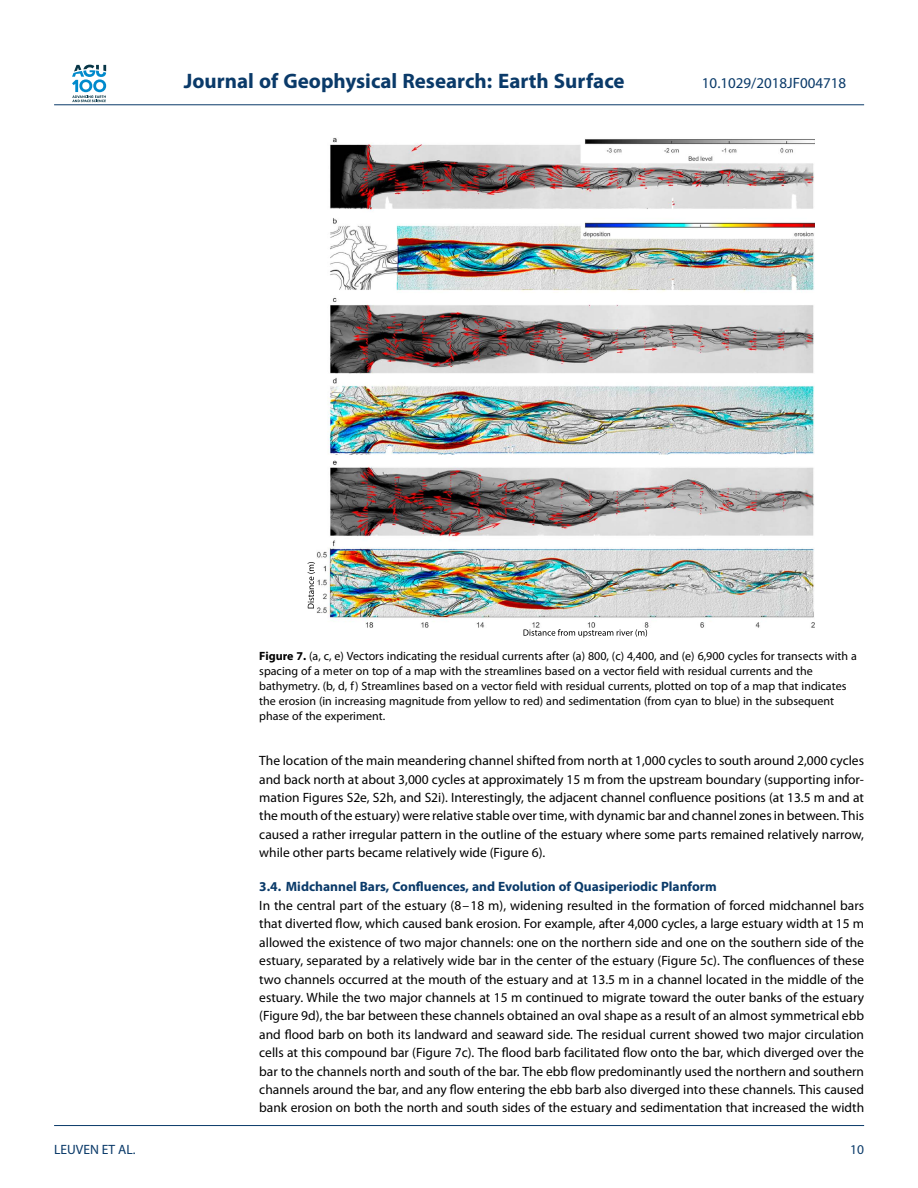
<style>
.page{position:relative;width:918px;height:1188px;background:#fff}
.page>*{position:absolute;margin:0;border:0;box-sizing:border-box;transform-origin:0 0}
.t1{font:700 21px "Myriad Pro";color:#0a3a69}
.t2{font:15px "Myriad Pro";color:#0a3a69}
.t3{font:13.5px/18.5px "Myriad Pro";color:#000;text-align:justify}
.t4{font:700 13.5px "Myriad Pro";color:#0a3a69}
.t5{font:13.5px "Myriad Pro";color:#0a3a69}
.t6{font:12px/15px "Myriad Pro";color:#000}
.s1{font-weight:700}
</style>
<div class="page">
<svg style="left:72px;top:65px;width:34px;height:37px"></svg>
<hr style="left:54px;top:104px;width:810px;height:1px;background:#0a3a69">
<img style="left:316px;top:138px;width:499px;height:490px">
<svg style="left:524px;top:629px;width:123px;height:8px"></svg>
<svg style="left:308px;top:562px;width:7px;height:46px"></svg>
<hr style="left:54px;top:1125px;width:810px;height:1px;background:#0a3a69">
<h1 class="t1" style="left:184px;top:73px;width:442px">Journal of Geophysical Research: Earth Surface</h1>
<p class="t2" style="left:702px;top:78px;width:146px">10.1029/2018JF004718</p>
<p class="t6" style="left:259px;top:650px;width:599px"><span class="s1">Figure 7.</span> (a, c, e) Vectors indicating the residual currents after (a) 800, (c) 4,400, and (e) 6,900 cycles for transects with a spacing of a meter on top of a map with the streamlines based on a vector field with residual currents and the bathymetry. (b, d, f) Streamlines based on a vector field with residual currents, plotted on top of a map that indicates the erosion (in increasing magnitude from yellow to red) and sedimentation (from cyan to blue) in the subsequent phase of the experiment.</p>
<p class="t3" style="left:259px;top:752px;width:606px">The location of the main meandering channel shifted from north at 1,000 cycles to south around 2,000 cycles and back north at about 3,000 cycles at approximately 15 m from the upstream boundary (supporting infor&shy;mation Figures S2e, S2h, and S2i). Interestingly, the adjacent channel confluence positions (at 13.5 m and at the mouth of the estuary) were relative stable over time, with dynamic bar and channel zones in between. This caused a rather irregular pattern in the outline of the estuary where some parts remained relatively narrow, while other parts became relatively wide (Figure 6).</p>
<p class="t4" style="left:259px;top:882px;width:459px">3.4. Midchannel Bars, Confluences, and Evolution of Quasiperiodic Planform</p>
<p class="t3" style="left:259px;top:897px;width:606px">In the central part of the estuary (8–18 m), widening resulted in the formation of forced midchannel bars that diverted flow, which caused bank erosion. For example, after 4,000 cycles, a large estuary width at 15 m allowed the existence of two major channels: one on the northern side and one on the southern side of the estuary, separated by a relatively wide bar in the center of the estuary (Figure 5c). The confluences of these two channels occurred at the mouth of the estuary and at 13.5 m in a channel located in the middle of the estuary. While the two major channels at 15 m continued to migrate toward the outer banks of the estuary (Figure 9d), the bar between these channels obtained an oval shape as a result of an almost symmetrical ebb and flood barb on both its landward and seaward side. The residual current showed two major circulation cells at this compound bar (Figure 7c). The flood barb facilitated flow onto the bar, which diverged over the bar to the channels north and south of the bar. The ebb flow predominantly used the northern and southern channels around the bar, and any flow entering the ebb barb also diverged into these channels. This caused bank erosion on both the north and south sides of the estuary and sedimentation that increased the width</p>
<p class="t5" style="left:54px;top:1144px;width:83px">LEUVEN ET AL.</p>
<p class="t5" style="left:850px;top:1144px;width:15px">10</p>
</div>
